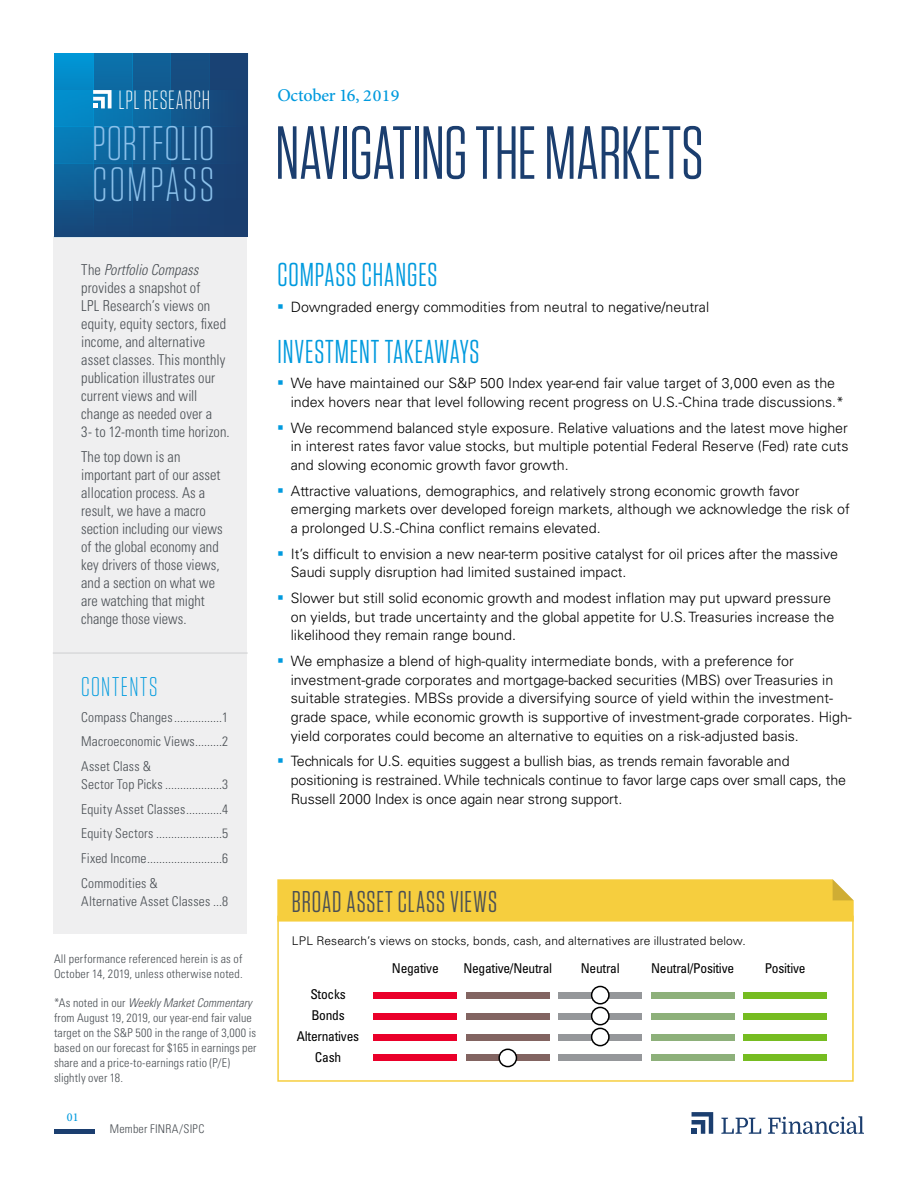
<style>
.page{position:relative;width:918px;height:1188px;background:#fff}
.page>*{position:absolute;margin:0;border:0;box-sizing:border-box;transform-origin:0 0}
.t1{font:75px "Tungsten Narrow";letter-spacing:-.005em;color:#1b3e6f}
.t2{font:300 48.3px "Tungsten Narrow";letter-spacing:.02em;color:#8bc1eb}
.t3{font:300 48px "Tungsten Narrow";letter-spacing:.055em;color:#8bc1eb}
.t4{font:33px "Tungsten Narrow";letter-spacing:.03em;color:#009ade}
.t5{font:30px "Tungsten Narrow";letter-spacing:.03em;color:#4a4f54}
.t6{font:300 27px "Tungsten Narrow";letter-spacing:.06em;color:#009ade;scale:1.04 1}
.t7{font:300 26.25px "Tungsten Narrow";letter-spacing:.025em;color:#fff}
.t8{font:500 18px "Minion Pro";letter-spacing:-.02em;color:#009ade}
.t9{font:300 condensed 15px/18px "Univers LT Std";color:#4a4f54;scale:.96 1}
.t10{font:300 14.25px/18.8px "Univers LT Std";color:#000}
.t11{font:300 condensed 13.5px/24.8px "Univers LT Std";letter-spacing:.015em;color:#4a4f54;text-align:justify}
.t12{font:condensed 13.5px/21px "Univers LT Std";letter-spacing:-.02em;color:#000;text-align:center}
.t13{font:300 condensed 12px/15px "Univers LT Std";letter-spacing:.015em;color:#4a4f54}
.t14{font:300 12px "Univers LT Std";letter-spacing:.01em;color:#000}
.t15{font:500 12px "Minion Pro";color:#009ade}
.s1{font-size:16.95px}
.s2{font-style:italic}
</style>
<div class="page">
<hr style="left:54px;top:1130px;width:40px;height:4px;background:#1b3e6f">
<svg style="left:692px;top:1112px;width:21px;height:22px"></svg>
<svg style="left:721px;top:1118px;width:40px;height:16px"></svg>
<svg style="left:768px;top:1116px;width:96px;height:18px"></svg>
<div style="left:54px;top:236px;width:193px;height:697px;background:#efeff0"></div>
<div style="left:93px;top:54px;width:39px;height:183px;background:#0b72ac"></div>
<div style="left:210px;top:54px;width:39px;height:183px;background:#194274"></div>
<div style="left:171px;top:54px;width:39px;height:183px;background:#145185"></div>
<div style="left:132px;top:54px;width:39px;height:183px;background:#0f639a"></div>
<div style="left:54px;top:54px;width:39px;height:183px;background:#038cca"></div>
<div style="left:54px;top:163px;width:194px;height:37px;background:linear-gradient(to right,#0e649c,#1a3b6c)"></div>
<div style="left:54px;top:201px;width:194px;height:36px;background:linear-gradient(to right,#154d81,#1a3c6d)"></div>
<div style="left:54px;top:127px;width:194px;height:36px;background:linear-gradient(to right,#077eba,#1a3c6d)"></div>
<svg style="left:93px;top:90px;width:19px;height:18px"></svg>
<hr style="left:53px;top:652px;width:195px;height:2px;background:#4a4f54">
<div style="left:277px;top:916px;width:577px;height:166px;background:#fff;border:2px solid #f6ce3e"></div>
<div style="left:277px;top:879px;width:577px;height:43px;background:#f6ce3e"></div>
<div style="left:374px;top:992px;width:83px;height:6px;background:#ea002a"></div>
<div style="left:466px;top:992px;width:84px;height:6px;background:#826461"></div>
<div style="left:558px;top:992px;width:84px;height:6px;background:#95979a"></div>
<div style="left:651px;top:992px;width:84px;height:6px;background:#8db07a"></div>
<div style="left:743px;top:992px;width:84px;height:6px;background:#76bc21"></div>
<div style="left:374px;top:1013px;width:83px;height:6px;background:#ea002a"></div>
<div style="left:466px;top:1013px;width:84px;height:6px;background:#826461"></div>
<div style="left:558px;top:1013px;width:84px;height:6px;background:#95979a"></div>
<div style="left:651px;top:1013px;width:84px;height:6px;background:#8db07a"></div>
<div style="left:743px;top:1013px;width:84px;height:6px;background:#76bc21"></div>
<div style="left:374px;top:1034px;width:83px;height:6px;background:#ea002a"></div>
<div style="left:466px;top:1034px;width:84px;height:6px;background:#826461"></div>
<div style="left:558px;top:1034px;width:84px;height:6px;background:#95979a"></div>
<div style="left:651px;top:1034px;width:84px;height:6px;background:#8db07a"></div>
<div style="left:743px;top:1034px;width:84px;height:6px;background:#76bc21"></div>
<div style="left:374px;top:1055px;width:83px;height:6px;background:#ea002a"></div>
<div style="left:466px;top:1055px;width:84px;height:6px;background:#826461"></div>
<div style="left:558px;top:1055px;width:84px;height:6px;background:#95979a"></div>
<div style="left:651px;top:1055px;width:84px;height:6px;background:#8db07a"></div>
<div style="left:743px;top:1055px;width:84px;height:6px;background:#76bc21"></div>
<div style="left:592px;top:1007px;width:17px;height:18px;background:#fff;border-radius:50%"></div>
<div style="left:591px;top:1007px;width:19px;height:18px;border:2px solid #000;border-radius:50%"></div>
<div style="left:499px;top:1049px;width:17px;height:18px;background:#fff;border-radius:50%"></div>
<div style="left:498px;top:1049px;width:19px;height:18px;border:2px solid #000;border-radius:50%"></div>
<div style="left:592px;top:1028px;width:17px;height:18px;background:#fff;border-radius:50%"></div>
<div style="left:591px;top:1028px;width:19px;height:18px;border:2px solid #000;border-radius:50%"></div>
<div style="left:592px;top:986px;width:17px;height:18px;background:#fff;border-radius:50%"></div>
<div style="left:591px;top:986px;width:19px;height:19px;border:2px solid #000;border-radius:50%"></div>
<h3 class="t7" style="left:118px;top:87px;width:93px">LPL RESEARCH</h3>
<p class="t8" style="left:277px;top:84px;width:124px">October 16, <span class="s1">2019</span></p>
<h2 class="t2" style="left:92px;top:120px;width:124px">PORTFOLIO</h2>
<h3 class="t3" style="left:92px;top:160px;width:123px">COMPASS</h3>
<h1 class="t1" style="left:275px;top:116px;width:430px">NAVIGATING THE MARKETS</h1>
<p class="t9" style="left:81px;top:261px;width:156px">The <span class="s2">Portfolio Compass </span>provides a snapshot of<br>LPL Research’s views on equity, equity sectors, fixed income, and alternative asset classes. This monthly publication illustrates our current views and will change as needed over a<br>3- to 12-month time horizon.</p>
<p class="t9" style="left:81px;top:448px;width:149px">The top down is an important part of our asset allocation process. As a result, we have a macro section including our views of the global economy and key drivers of those views, and a section on what we are watching that might change those views.</p>
<h3 class="t6" style="left:81px;top:673px;width:75px">CONTENTS</h3>
<p class="t11" style="left:81px;top:704px;width:149px">Compass Changes................1<br>Macroeconomic Views.........2<br>Asset Class &amp;</p>
<p class="t11" style="left:81px;top:772px;width:149px">Sector Top Picks ...................3<br>Equity Asset Classes............4<br>Equity Sectors ......................5<br>Fixed Income.........................6<br>Commodities &amp;</p>
<p class="t11" style="left:81px;top:889px;width:149px">Alternative Asset Classes ...8</p>
<p class="t13" style="left:54px;top:952px;width:190px">All performance referenced herein is as of<br>October 14, 2019, unless otherwise noted.</p>
<p class="t13" style="left:54px;top:995px;width:204px">*As noted in our <span class="s2">Weekly Market Commentary </span>from August 19, 2019, our year-end fair value target on the S&amp;P 500 in the range of 3,000 is based on our forecast for $165 in earnings per share and a price-to-earnings ratio (P/E) slightly over 18.</p>
<p class="t15" style="left:67px;top:1109px;width:13px">01</p>
<p class="t13" style="left:110px;top:1121px;width:96px">Member FINRA/SIPC</p>
<h3 class="t4" style="left:277px;top:259px;width:162px">COMPASS CHANGES</h3>
<p class="t10" style="left:291px;top:298px;width:420px">Downgraded energy commodities from neutral to negative/neutral</p>
<h3 class="t4" style="left:277px;top:335px;width:204px">INVESTMENT TAKEAWAYS</h3>
<p class="t10" style="left:291px;top:374px;width:555px">We have maintained our S&amp;P 500 Index year-end fair value target of 3,000 even as the index hovers near that level following recent progress on U.S.-China trade discussions.*</p>
<p class="t10" style="left:291px;top:418px;width:559px;text-align:justify">We recommend balanced style exposure. Relative valuations and the latest move higher in interest rates favor value stocks, but multiple potential Federal Reserve (Fed) rate cuts and slowing economic growth favor growth.</p>
<p class="t10" style="left:291px;top:481px;width:560px">Attractive valuations, demographics, and relatively strong economic growth favor emerging markets over developed foreign markets, although we acknowledge the risk of a prolonged U.S.-China conflict remains elevated.</p>
<p class="t10" style="left:291px;top:544px;width:549px">It’s difficult to envision a new near-term positive catalyst for oil prices after the massive<br>Saudi supply disruption had limited sustained impact.</p>
<p class="t10" style="left:291px;top:589px;width:545px">Slower but still solid economic growth and modest inflation may put upward pressure on yields, but trade uncertainty and the global appetite for U.S. Treasuries increase the likelihood they remain range bound.</p>
<p class="t10" style="left:291px;top:652px;width:563px">We emphasize a blend of high-quality intermediate bonds, with a preference for investment-grade corporates and mortgage-backed securities (MBS) over Treasuries in suitable strategies. MBSs provide a diversifying source of yield within the investment&shy;grade space, while economic growth is supportive of investment-grade corporates. High&shy;yield corporates could become an alternative to equities on a risk-adjusted basis.</p>
<p class="t10" style="left:291px;top:752px;width:557px">Technicals for U.S. equities suggest a bullish bias, as trends remain favorable and positioning is restrained. While technicals continue to favor large caps over small caps, the<br>Russell 2000 Index is once again near strong support.</p>
<h3 class="t5" style="left:292px;top:887px;width:207px">BROAD ASSET CLASS VIEWS</h3>
<p class="t14" style="left:292px;top:933px;width:455px">LPL Research’s views on stocks, bonds, cash, and alternatives are illustrated below.</p>
<p class="t12" style="left:297px;top:984px;width:64px">Stocks<br>Bonds<br>Alternatives<br>Cash</p>
<p class="t12" style="left:392px;top:957px;width:48px">Negative</p>
<p class="t12" style="left:463px;top:957px;width:90px">Negative/Neutral</p>
<p class="t12" style="left:581px;top:957px;width:40px">Neutral</p>
<p class="t12" style="left:651px;top:957px;width:84px">Neutral/Positive</p>
<p class="t12" style="left:765px;top:957px;width:42px">Positive</p>
</div>
